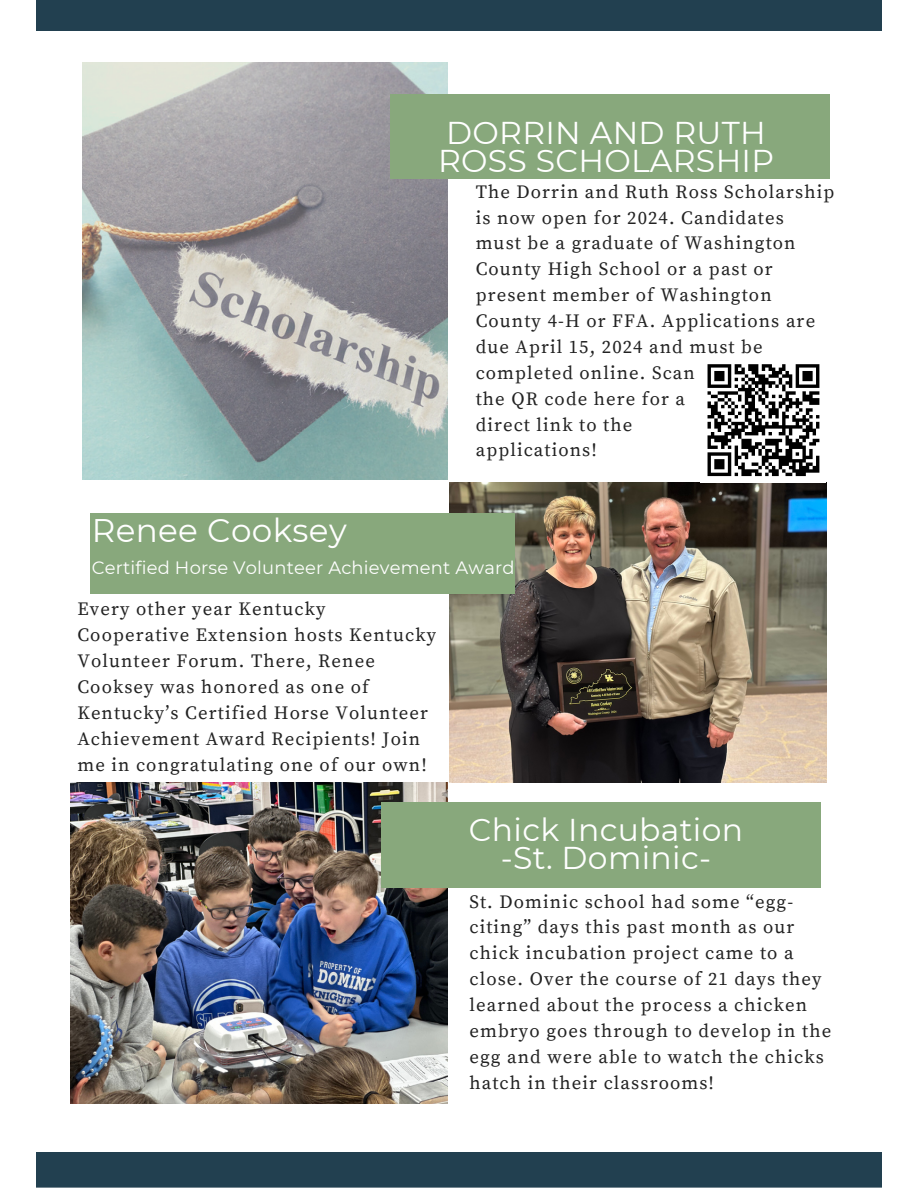
<style>
.page{position:relative;width:918px;height:1188px;background:#fff}
.page>*{position:absolute;margin:0;border:0;box-sizing:border-box;transform-origin:0 0}
.t1{font:32.7px "Montserrat";letter-spacing:.01em;color:#fff}
.t2{font:31.5px/28.2px "Montserrat";letter-spacing:.01em;color:#fff}
.t3{font:18.75px/25.8px "Source Serif Pro";letter-spacing:.06em;color:#222}
.t4{font:17.85px "Montserrat";letter-spacing:.01em;color:#fff}
</style>
<div class="page">
<div style="left:28px;top:1152px;width:861px;height:36px;background:#224050"></div>
<div style="left:28px;top:0;width:861px;height:31px;background:#224050"></div>
<img style="left:83px;top:63px;width:364px;height:416px">
<img style="left:449px;top:483px;width:377px;height:299px">
<img style="left:71px;top:782px;width:377px;height:322px">
<div style="left:90px;top:513px;width:424px;height:81px;background:#88a87c"></div>
<div style="left:381px;top:803px;width:440px;height:84px;background:#88a87c"></div>
<div style="left:390px;top:95px;width:440px;height:84px;background:#88a87c"></div>
<svg style="left:707px;top:364px;width:113px;height:113px"></svg>
<p class="t2" style="left:438px;top:118px;width:338px">DORRIN AND RUTH<br>ROSS SCHOLARSHIP</p>
<p class="t3" style="left:476px;top:179px;width:360px">The Dorrin and Ruth Ross Scholarship is now open for 2024. Candidates<br>must be a graduate of Washington<br>County High School or a past or present member of Washington<br>County 4-H or FFA. Applications are due April 15, 2024 and must be</p>
<p class="t3" style="left:476px;top:360px;width:221px">completed online. Scan</p>
<p class="t3" style="left:476px;top:386px;width:211px">the QR code here for a</p>
<p class="t3" style="left:476px;top:412px;width:158px">direct link to the</p>
<p class="t3" style="left:476px;top:438px;width:123px">applications!</p>
<h1 class="t1" style="left:92px;top:510px;width:256px">Renee Cooksey</h1>
<p class="t4" style="left:92px;top:556px;width:424px">Certified Horse Volunteer Achievement Award</p>
<p class="t3" style="left:77px;top:597px;width:360px">Every other year Kentucky Cooperative Extension hosts Kentucky Volunteer Forum. There, Renee Cooksey was honored as one of Kentucky’s Certified Horse Volunteer Achievement Award Recipients! Join me in congratulating one of our own!</p>
<p class="t2" style="left:469px;top:815px;width:276px;text-align:center">Chick Incubation -St. Dominic-</p>
<p class="t3" style="left:469px;top:889px;width:363px">St. Dominic school had some “egg&shy;citing” days this past month as our chick incubation project came to a close. Over the course of 21 days they learned about the process a chicken embryo goes through to develop in the egg and were able to watch the chicks hatch in their classrooms!</p>
</div>
